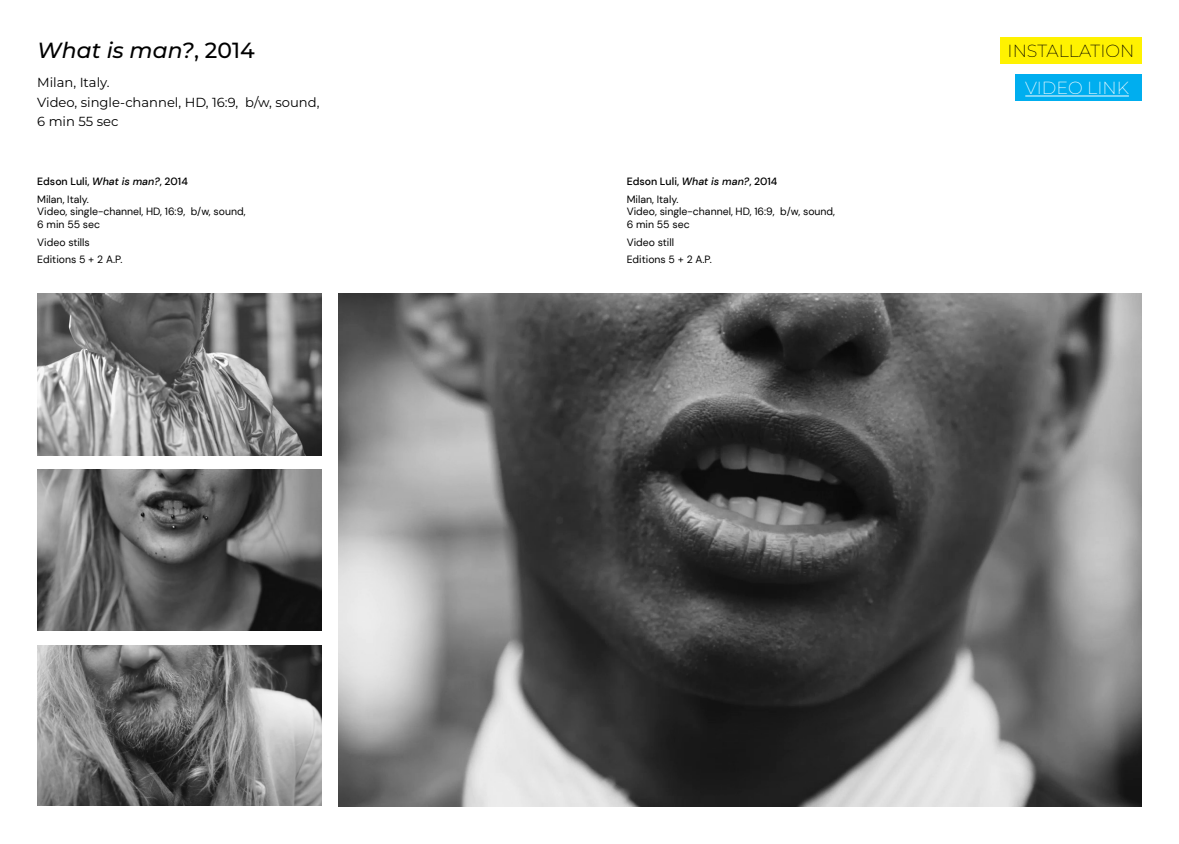
<style>
.page{position:relative;width:1179px;height:844px;background:#fff}
.page>*{position:absolute;margin:0;border:0;box-sizing:border-box;transform-origin:0 0}
.t1{font:italic 500 21.88px "Montserrat";color:#000}
.t2{font:200 17.5px "Montserrat";color:#000}
.t3{font:200 17.5px "Montserrat";color:#fff}
.t4{font:13.12px/19.7px "Montserrat";color:#000}
.t5{font:10.5px/12.6px "DM Sans";color:#000}
.t6{font:500 10.5px/17.6px "DM Sans";color:#000}
.s1{font-style:normal}
.s2{font-style:italic}
.s3{font-weight:400}
</style>
<div class="page">
<img style="left:37px;top:645px;width:285px;height:160px">
<img style="left:37px;top:293px;width:285px;height:162px">
<img style="left:37px;top:469px;width:285px;height:161px">
<div style="left:999px;top:37px;width:142px;height:27px;background:#fff200"></div>
<div style="left:1014px;top:74px;width:127px;height:27px;background:#00aeef"></div>
<hr style="left:1025px;top:95px;width:103px;height:1px;background:#fff">
<img style="left:338px;top:293px;width:803px;height:513px">
<h1 class="t1" style="left:37px;top:36px;width:219px">What is man?<span class="s1">, 2014</span></h1>
<p class="t4" style="left:37px;top:72px;width:284px">Milan, Italy.<br>Video, single-channel, HD, 16:9, b/w, sound,<br>6 min 55 sec</p>
<p class="t6" style="left:37px;top:173px;width:152px">Edson Luli, <span class="s2">What is man?</span>, 2014<br><span class="s3">Milan, Italy.</span></p>
<p class="t5" style="left:37px;top:205px;width:210px">Video, single-channel, HD, 16:9, b/w, sound,<br>6 min 55 sec</p>
<p class="t5" style="left:37px;top:233px;width:87px;line-height:17.6px">Video stills<br>Editions 5 + 2 A.P.</p>
<p class="t6" style="left:626px;top:173px;width:152px">Edson Luli, <span class="s2">What is man?</span>, 2014<br><span class="s3">Milan, Italy.</span></p>
<p class="t5" style="left:626px;top:205px;width:210px">Video, single-channel, HD, 16:9, b/w, sound,<br>6 min 55 sec</p>
<p class="t5" style="left:626px;top:233px;width:87px;line-height:17.6px">Video still<br>Editions 5 + 2 A.P.</p>
<h2 class="t2" style="left:1007px;top:39px;width:128px">INSTALLATION</h2>
<h2 class="t3" style="left:1025px;top:76px;width:105px">VIDEO LINK</h2>
</div>
